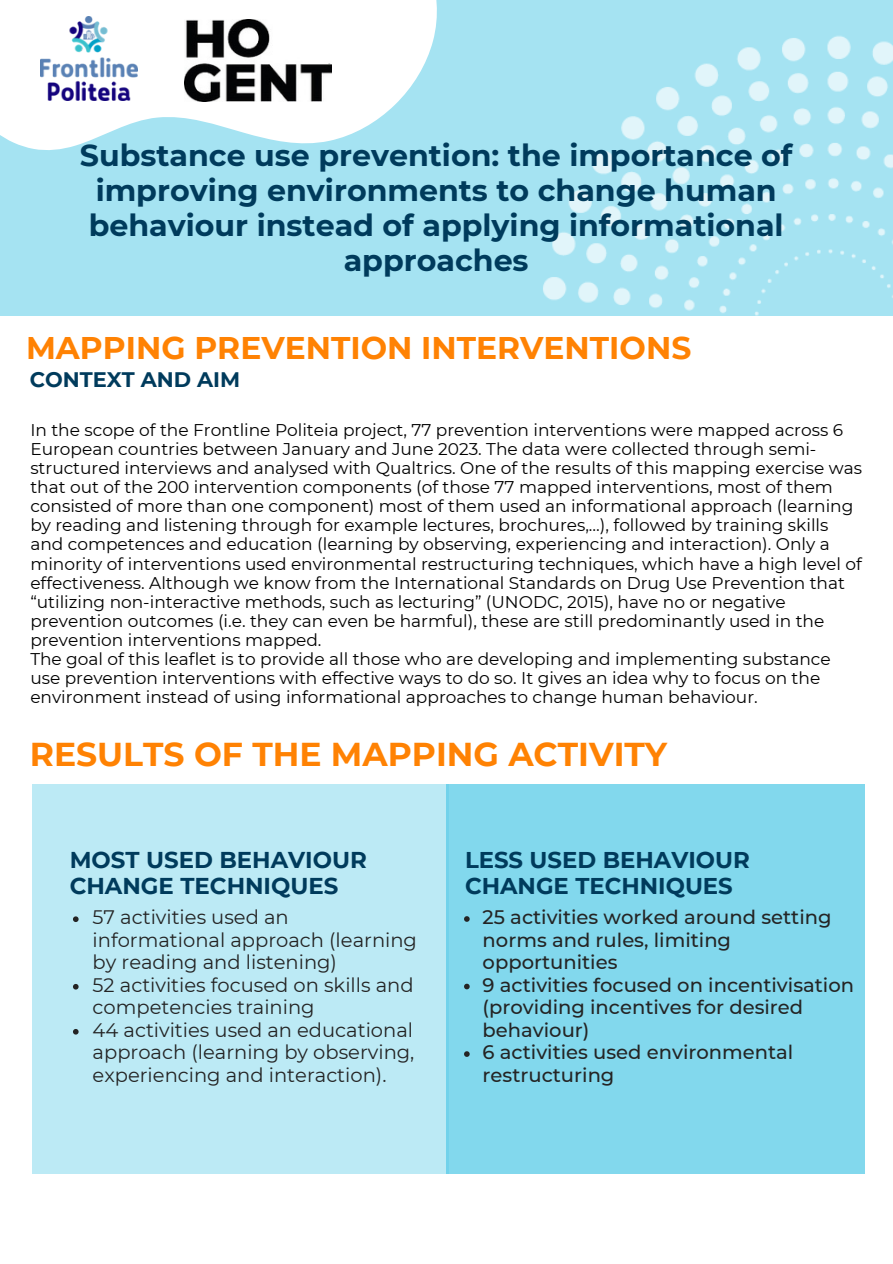
<style>
.page{position:relative;width:893px;height:1264px;background:#fff}
.page>*{position:absolute;margin:0;border:0;box-sizing:border-box;transform-origin:0 0}
.t1{font:700 33px "Montserrat";color:#ff8203}
.t2{font:700 31.35px "Montserrat";color:#ff8203}
.t3{font:700 30.15px/35px "Montserrat";color:#003b5c;text-align:center}
.t4{font:700 22.8px/25.7px "Montserrat";color:#003b5c}
.t5{font:700 21px "Montserrat";color:#003b5c}
.t6{font:19.5px/22.5px "Montserrat";color:#242424}
.t7{font:500 19.5px/22.5px "Montserrat";color:#242424}
.t8{font:16.95px/19.2px "Montserrat";color:#000}
</style>
<div class="page">
<div style="left:32px;top:784px;width:417px;height:390px;background:#bceaf5"></div>
<div style="left:0;top:1px;width:892px;height:315px;background:#a5e3f2"></div>
<svg style="left:0;top:0;width:480px;height:150px;fill:#fff"></svg>
<img style="left:41px;top:17px;width:97px;height:84px">
<div style="left:446px;top:784px;width:419px;height:390px;background:#82d8ed"></div>
<img style="left:543px;top:36px;width:349px;height:280px">
<img style="left:184px;top:20px;width:147px;height:82px">
<svg style="left:464px;top:916px;width:5px;height:5px"></svg>
<svg style="left:464px;top:983px;width:5px;height:6px"></svg>
<svg style="left:464px;top:1051px;width:5px;height:5px"></svg>
<svg style="left:73px;top:916px;width:6px;height:6px"></svg>
<svg style="left:73px;top:984px;width:6px;height:5px"></svg>
<svg style="left:73px;top:1029px;width:6px;height:5px"></svg>
<p class="t3" style="left:80px;top:138px;width:714px">Substance use prevention: the importance of improving environments to change human behaviour instead of applying informational approaches</p>
<p class="t2" style="left:26px;top:328px;width:666px">MAPPING PREVENTION INTERVENTIONS</p>
<h1 class="t5" style="left:30px;top:366px;width:212px">CONTEXT AND AIM</h1>
<h3 class="t8" style="left:30px;top:420px;width:833px">In the scope of the Frontline Politeia project, 77 prevention interventions were mapped across 6<br>European countries between January and June 2023. The data were collected through semi&shy;structured interviews and analysed with Qualtrics. One of the results of this mapping exercise was that out of the 200 intervention components (of those 77 mapped interventions, most of them consisted of more than one component) most of them used an informational approach (learning by reading and listening through for example lectures, brochures,…), followed by training skills and competences and education (learning by observing, experiencing and interaction). Only a minority of interventions used environmental restructuring techniques, which have a high level of effectiveness. Although we know from the International Standards on Drug Use Prevention that “utilizing non-interactive methods, such as lecturing” (UNODC, 2015), have no or negative prevention outcomes (i.e. they can even be harmful), these are still predominantly used in the prevention interventions mapped.</h3>
<h4 class="t8" style="left:30px;top:649px;width:801px">The goal of this leaflet is to provide all those who are developing and implementing substance use prevention interventions with effective ways to do so. It gives an idea why to focus on the environment instead of using informational approaches to change human behaviour.</h4>
<p class="t1" style="left:30px;top:734px;width:639px">RESULTS OF THE MAPPING ACTIVITY</p>
<h3 class="t4" style="left:70px;top:847px;width:299px">MOST USED BEHAVIOUR<br>CHANGE TECHNIQUES</h3>
<h4 class="t6" style="left:93px;top:906px;width:326px">57 activities used an informational approach (learning by reading and listening)</h4>
<h4 class="t6" style="left:93px;top:973px;width:322px">52 activities focused on skills and competencies training</h4>
<h4 class="t6" style="left:93px;top:1018px;width:323px;text-align:justify">44 activities used an educational approach (learning by observing, experiencing and interaction).</h4>
<h2 class="t4" style="left:465px;top:847px;width:286px">LESS USED BEHAVIOUR<br>CHANGE TECHNIQUES</h2>
<h1 class="t7" style="left:482px;top:905px;width:350px">25 activities worked around setting norms and rules, limiting opportunities</h1>
<h3 class="t7" style="left:482px;top:973px;width:373px">9 activities focused on incentivisation (providing incentives for desired behaviour)</h3>
<p class="t7" style="left:482px;top:1040px;width:312px">6 activities used environmental restructuring</p>
</div>
